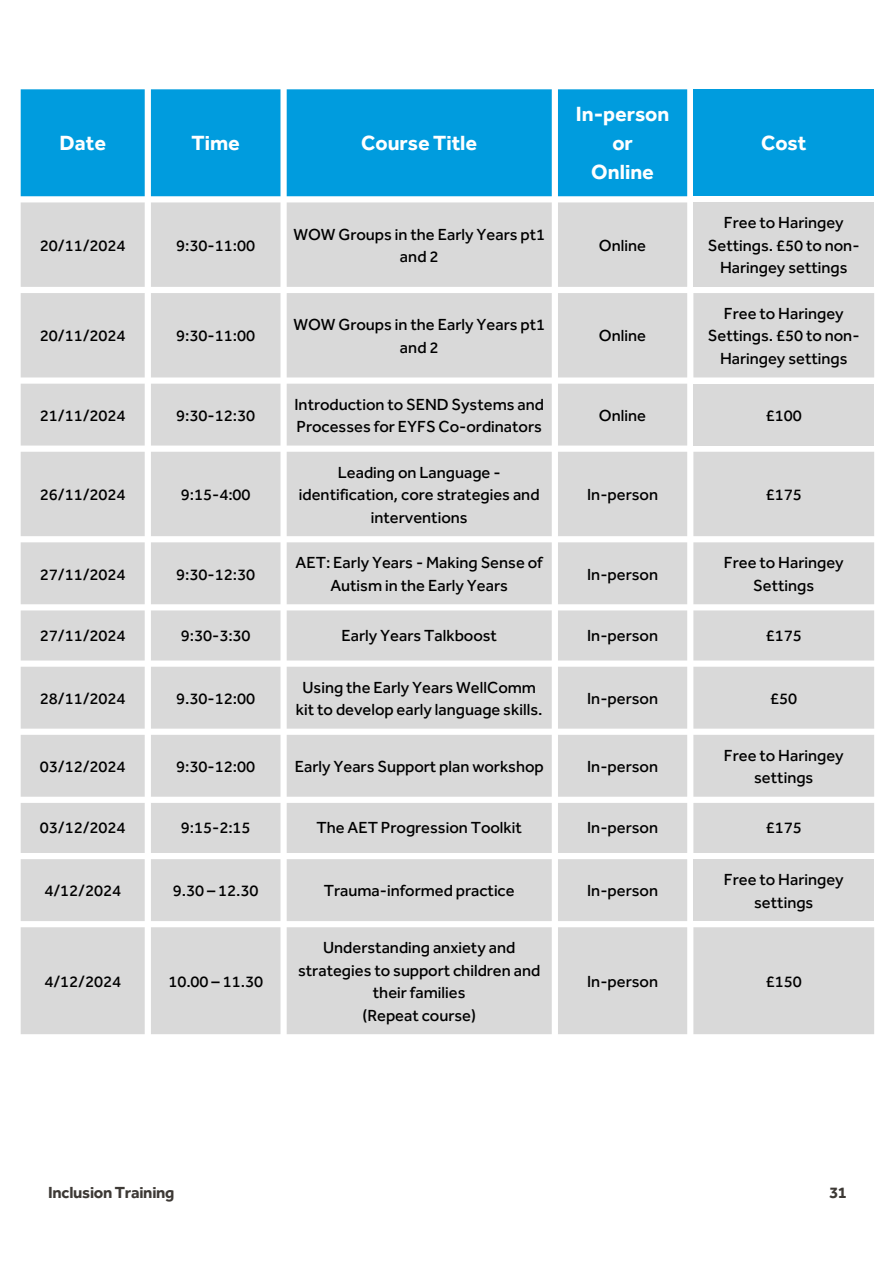
<style>
.page{position:relative;width:894px;height:1264px;background:#fff}
.page>*{position:absolute;margin:0;border:0;box-sizing:border-box;transform-origin:0 0}
.t1{font:700 21.15px/29.2px "Effra Trial";color:#fff;text-align:center}
.t2{font:500 16.5px/22.5px "Effra Trial";color:#000;text-align:center}
.t3{font:700 16.5px "Effra Trial";letter-spacing:-.015em;color:#3d3935}
</style>
<div class="page">
<div style="left:21px;top:202px;width:666px;height:85px;background:#d9d9d9"></div>
<div style="left:21px;top:383px;width:666px;height:62px;background:#d9d9d9"></div>
<div style="left:693px;top:202px;width:180px;height:85px;background:#d9d9d9"></div>
<div style="left:693px;top:383px;width:180px;height:62px;background:#d9d9d9"></div>
<div style="left:693px;top:859px;width:180px;height:62px;background:#d9d9d9"></div>
<div style="left:21px;top:293px;width:852px;height:84px;background:#d9d9d9"></div>
<div style="left:21px;top:89px;width:666px;height:107px;background:#009cde"></div>
<div style="left:693px;top:89px;width:180px;height:107px;background:#009cde"></div>
<div style="left:21px;top:859px;width:666px;height:62px;background:#d9d9d9"></div>
<svg style="left:21px;top:452px;width:852px;height:401px;background:#dcdcdc"></svg>
<div style="left:21px;top:927px;width:852px;height:107px;background:#d9d9d9"></div>
<p class="t1" style="left:59px;top:128px;width:48px">Date</p>
<p class="t1" style="left:191px;top:128px;width:50px">Time</p>
<p class="t1" style="left:361px;top:128px;width:117px">Course Title</p>
<p class="t1" style="left:575px;top:99px;width:95px">In-person or<br>Online</p>
<p class="t2" style="left:40px;top:234px;width:87px">20/11/2024</p>
<p class="t2" style="left:176px;top:234px;width:80px">9:30-11:00</p>
<p class="t2" style="left:293px;top:223px;width:253px">WOW Groups in the Early Years pt1 and 2</p>
<p class="t2" style="left:598px;top:234px;width:49px">Online</p>
<p class="t2" style="left:40px;top:325px;width:87px">20/11/2024</p>
<p class="t2" style="left:176px;top:325px;width:80px">9:30-11:00</p>
<p class="t2" style="left:293px;top:313px;width:253px">WOW Groups in the Early Years pt1 and 2</p>
<p class="t2" style="left:598px;top:325px;width:49px">Online</p>
<p class="t2" style="left:40px;top:404px;width:87px">21/11/2024</p>
<p class="t2" style="left:176px;top:404px;width:80px">9:30-12:30</p>
<p class="t2" style="left:294px;top:393px;width:251px;text-align:left">Introduction to SEND Systems and<br>Processes for EYFS Co-ordinators</p>
<p class="t2" style="left:598px;top:404px;width:49px">Online</p>
<p class="t2" style="left:40px;top:483px;width:87px">26/11/2024</p>
<p class="t2" style="left:181px;top:483px;width:71px">9:15-4:00</p>
<p class="t2" style="left:299px;top:461px;width:242px">Leading on Language - identification, core strategies and interventions</p>
<p class="t2" style="left:587px;top:483px;width:72px">In-person</p>
<p class="t2" style="left:40px;top:562px;width:87px">27/11/2024</p>
<p class="t2" style="left:176px;top:562px;width:80px">9:30-12:30</p>
<p class="t2" style="left:295px;top:551px;width:249px">AET: Early Years - Making Sense of<br>Autism in the Early Years</p>
<p class="t2" style="left:587px;top:562px;width:72px">In-person</p>
<p class="t2" style="left:40px;top:624px;width:87px">27/11/2024</p>
<p class="t2" style="left:181px;top:624px;width:71px">9:30-3:30</p>
<p class="t2" style="left:341px;top:624px;width:157px">Early Years Talkboost</p>
<p class="t2" style="left:587px;top:624px;width:72px">In-person</p>
<p class="t2" style="left:40px;top:687px;width:87px">28/11/2024</p>
<p class="t2" style="left:176px;top:687px;width:80px">9.30-12:00</p>
<p class="t2" style="left:296px;top:676px;width:248px">Using the Early Years WellComm kit to develop early language skills.</p>
<p class="t2" style="left:587px;top:687px;width:72px">In-person</p>
<p class="t2" style="left:40px;top:755px;width:87px">03/12/2024</p>
<p class="t2" style="left:176px;top:755px;width:80px">9:30-12:00</p>
<p class="t2" style="left:294px;top:755px;width:250px">Early Years Support plan workshop</p>
<p class="t2" style="left:587px;top:755px;width:72px">In-person</p>
<p class="t2" style="left:40px;top:816px;width:87px">03/12/2024</p>
<p class="t2" style="left:181px;top:816px;width:71px">9:15-2:15</p>
<p class="t2" style="left:316px;top:816px;width:207px">The AET Progression Toolkit</p>
<p class="t2" style="left:587px;top:816px;width:72px">In-person</p>
<p class="t2" style="left:44px;top:879px;width:78px">4/12/2024</p>
<p class="t2" style="left:173px;top:879px;width:87px">9.30 – 12.30</p>
<p class="t2" style="left:323px;top:879px;width:192px">Trauma-informed practice</p>
<p class="t2" style="left:587px;top:879px;width:72px">In-person</p>
<p class="t2" style="left:44px;top:970px;width:78px">4/12/2024</p>
<p class="t2" style="left:168px;top:970px;width:96px">10.00 – 11.30</p>
<p class="t2" style="left:298px;top:936px;width:244px">Understanding anxiety and strategies to support children and their families<br>(Repeat course)</p>
<p class="t2" style="left:587px;top:970px;width:72px">In-person</p>
<p class="t1" style="left:761px;top:128px;width:47px">Cost</p>
<p class="t2" style="left:707px;top:211px;width:153px">Free to Haringey<br>Settings. £50 to non-<br>Haringey settings</p>
<p class="t2" style="left:707px;top:302px;width:153px">Free to Haringey<br>Settings. £50 to non-<br>Haringey settings</p>
<p class="t2" style="left:765px;top:404px;width:37px">£100</p>
<p class="t2" style="left:765px;top:483px;width:37px">£175</p>
<p class="t2" style="left:723px;top:551px;width:121px">Free to Haringey<br>Settings</p>
<p class="t2" style="left:765px;top:624px;width:37px">£175</p>
<p class="t2" style="left:770px;top:687px;width:28px">£50</p>
<p class="t2" style="left:723px;top:744px;width:121px">Free to Haringey settings</p>
<p class="t2" style="left:765px;top:816px;width:37px">£175</p>
<p class="t2" style="left:723px;top:868px;width:121px">Free to Haringey</p>
<p class="t2" style="left:754px;top:890px;width:61px">settings</p>
<p class="t2" style="left:765px;top:970px;width:37px">£150</p>
<p class="t3" style="left:48px;top:1182px;width:128px">Inclusion Training</p>
<p class="t3" style="left:828px;top:1182px;width:19px">31</p>
</div>
